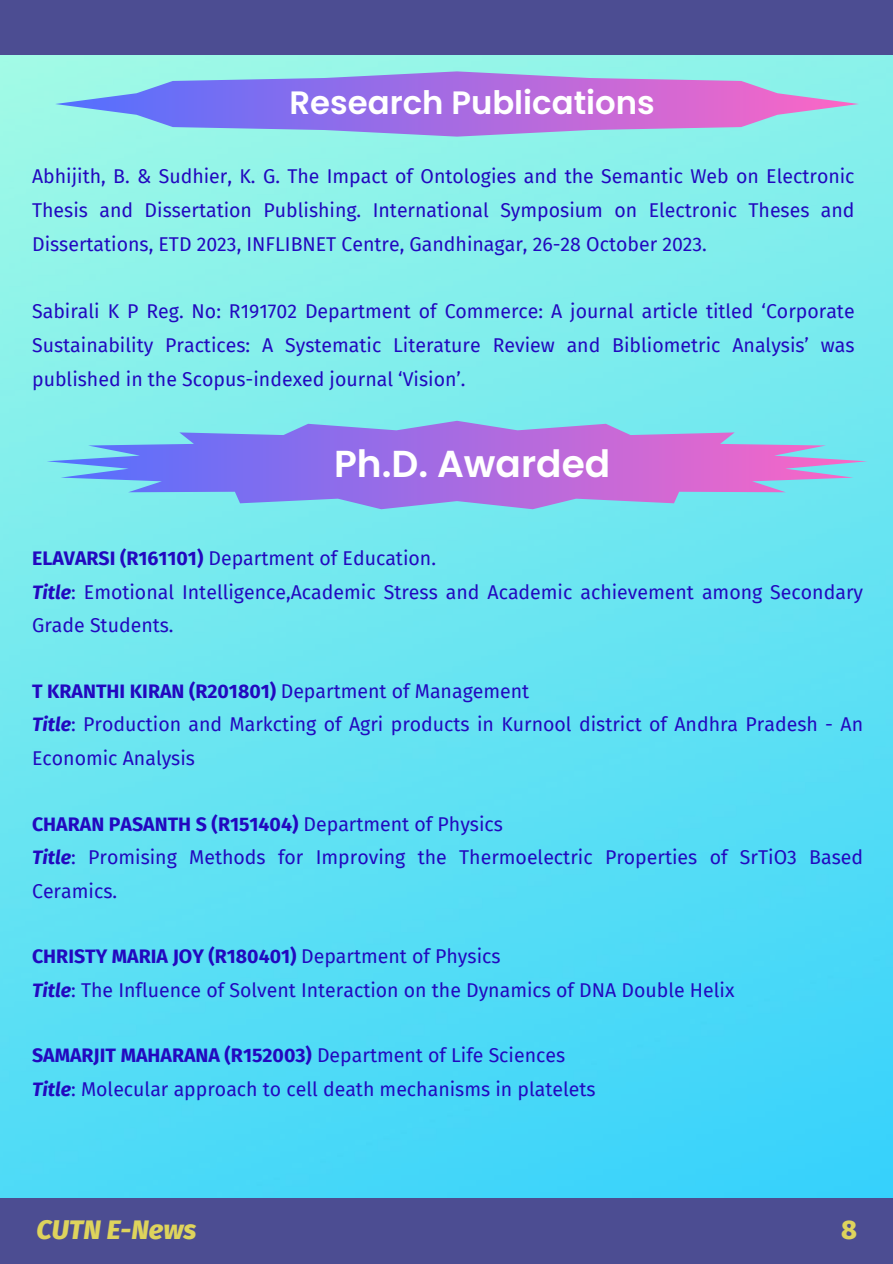
<style>
.page{position:relative;width:893px;height:1264px;background:#fff}
.page>*{position:absolute;margin:0;border:0;box-sizing:border-box;transform-origin:0 0}
.t1{font:600 37.5px "Poppins";color:#fff}
.t2{font:600 32.25px "Poppins";color:#fff}
.t3{font:italic 800 27px "Fira Sans";color:#ded45c}
.t4{font:800 27px "Fira Sans";color:#ded45c}
.t5{font:19.5px/33.8px "Fira Sans";color:#2208bf}
.s1{font-weight:700}
.s2{font-weight:700;font-style:italic}
</style>
<div class="page">
<img style="left:0;top:55px;width:892px;height:1143px">
<div style="left:0;top:1198px;width:892px;height:65px;background:#4c4d92"></div>
<div style="left:0;top:0;width:892px;height:55px;background:#4c4d92"></div>
<svg style="left:55px;top:71px;width:803px;height:66px;background:#a09ae4"></svg>
<svg style="left:47px;top:421px;width:820px;height:88px;background:#9699e6"></svg>
<h2 class="t2" style="left:289px;top:81px;width:366px">Research Publications</h2>
<p class="t5" style="left:32px;top:160px;width:824px;text-align:justify">Abhijith, B. &amp; Sudhier, K. G. The Impact of Ontologies and the Semantic Web on Electronic Thesis and Dissertation Publishing. International Symposium on Electronic Theses and Dissertations, ETD 2023, INFLIBNET Centre, Gandhinagar, 26-28 October 2023.</p>
<p class="t5" style="left:32px;top:295px;width:824px;text-align:justify">Sabirali K P Reg. No: R191702 Department of Commerce: A journal article titled ‘Corporate Sustainability Practices: A Systematic Literature Review and Bibliometric Analysis’ was published in the Scopus-indexed journal ‘Vision’.</p>
<h1 class="t1" style="left:334px;top:438px;width:277px">Ph.D. Awarded</h1>
<p class="t5" style="left:32px;top:541px;width:832px"><span class="s1">ELAVARSI (R161101)</span> Department of Education.<br><span class="s2">Title</span>: Emotional Intelligence,Academic Stress and Academic achievement among Secondary<br>Grade Students.</p>
<p class="t5" style="left:32px;top:674px;width:832px"><span class="s1">T KRANTHI KIRAN (R201801)</span> Department of Management<br><span class="s2">Title</span>: Production and Markcting of Agri products in Kurnool district of Andhra Pradesh - An<br>Economic Analysis</p>
<p class="t5" style="left:32px;top:807px;width:832px"><span class="s1">CHARAN PASANTH S (R151404)</span> Department of Physics<br><span class="s2">Title</span>: Promising Methods for Improving the Thermoelectric Properties of SrTiO3 Based<br>Ceramics.</p>
<p class="t5" style="left:32px;top:939px;width:703px"><span class="s1">CHRISTY MARIA JOY (R180401)</span> Department of Physics<br><span class="s2">Title</span>: The Influence of Solvent Interaction on the Dynamics of DNA Double Helix</p>
<p class="t5" style="left:32px;top:1038px;width:565px"><span class="s1">SAMARJIT MAHARANA (R152003)</span> Department of Life Sciences<br><span class="s2">Title</span>: Molecular approach to cell death mechanisms in platelets</p>
<h3 class="t3" style="left:36px;top:1213px;width:162px">CUTN E-News</h3>
<h3 class="t4" style="left:841px;top:1213px;width:17px">8</h3>
</div>
